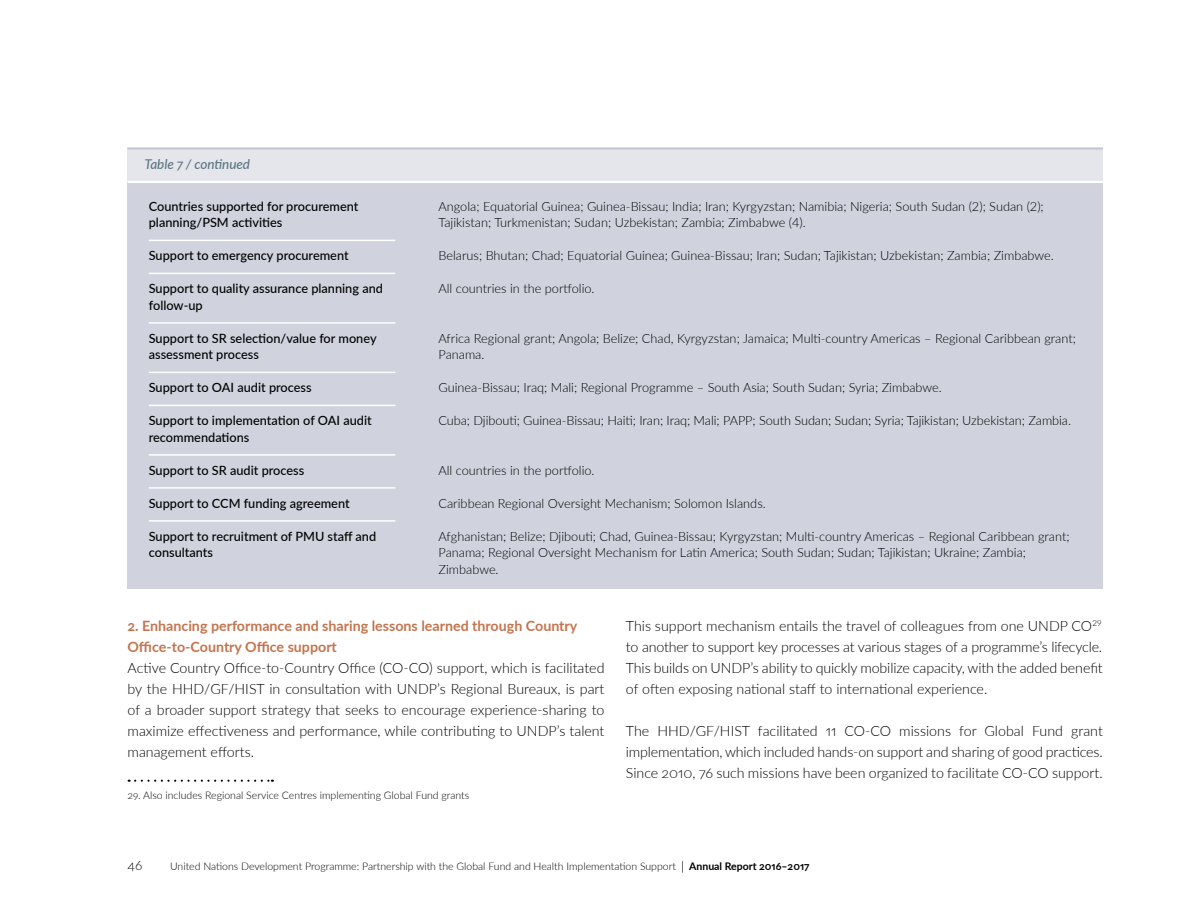
<style>
.page{position:relative;width:1188px;height:918px;background:#fff}
.page>*{position:absolute;margin:0;border:0;box-sizing:border-box;transform-origin:0 0}
.t1{font:300 14.25px/21px "Lato";color:#000;text-align:justify}
.t2{font:700 14.25px/21px "Lato";color:#c4744e}
.t3{font:italic 500 13.5px "Lato";letter-spacing:-.005em;color:#5c7683}
.t4{font:300 13.5px "Lato";color:#000}
.t5{font:300 12.75px/16.5px "Lato";color:#000}
.t6{font:500 12.75px/16.5px "Lato";color:#000}
.t7{font:300 10.5px "Lato";color:#000}
.s1{font-weight:400}
.s2{font-weight:700}
</style>
<div class="page">
<div style="left:128px;top:169px;width:975px;height:420px;background:#d0d3dd"></div>
<hr style="left:149px;top:240px;width:246px;height:1px;background:#fff">
<hr style="left:149px;top:273px;width:246px;height:1px;background:#fff">
<hr style="left:149px;top:322px;width:246px;height:2px;background:#fff">
<hr style="left:149px;top:372px;width:246px;height:1px;background:#fff">
<hr style="left:149px;top:405px;width:246px;height:1px;background:#fff">
<hr style="left:149px;top:454px;width:246px;height:2px;background:#fff">
<hr style="left:149px;top:487px;width:246px;height:2px;background:#fff">
<hr style="left:149px;top:520px;width:246px;height:2px;background:#fff">
<div style="left:128px;top:148px;width:975px;height:34px;background:#e5e6ec"></div>
<hr style="left:128px;top:181px;width:975px;height:2px;background:#fff">
<svg style="left:129px;top:780px;width:144px;height:2px"></svg>
<hr style="left:128px;top:148px;width:975px;height:1px;background:#c1c5d1">
<p class="t3" style="left:145px;top:154px;width:107px">Table 7 / continued</p>
<p class="t6" style="left:149px;top:197px;width:211px">Countries supported for procurement planning/PSM activities</p>
<p class="t6" style="left:149px;top:247px;width:201px">Support to emergency procurement</p>
<p class="t6" style="left:149px;top:280px;width:236px">Support to quality assurance planning and follow-up</p>
<p class="t6" style="left:149px;top:329px;width:229px">Support to SR selection/value for money assessment process</p>
<p class="t6" style="left:149px;top:379px;width:164px">Support to OAI audit process</p>
<p class="t6" style="left:149px;top:412px;width:224px">Support to implementation of OAI audit recommendations</p>
<p class="t6" style="left:149px;top:461px;width:157px">Support to SR audit process</p>
<p class="t6" style="left:149px;top:494px;width:202px">Support to CCM funding agreement</p>
<p class="t6" style="left:149px;top:527px;width:229px">Support to recruitment of PMU staff and consultants</p>
<p class="t5" style="left:439px;top:197px;width:607px">Angola; Equatorial Guinea; Guinea-Bissau; India; Iran; Kyrgyzstan; Namibia; Nigeria; South Sudan (2); Sudan (2);<br>Tajikistan; Turkmenistan; Sudan; Uzbekistan; Zambia; Zimbabwe (4).</p>
<p class="t5" style="left:439px;top:247px;width:617px">Belarus; Bhutan; Chad; Equatorial Guinea; Guinea-Bissau; Iran; Sudan; Tajikistan; Uzbekistan; Zambia; Zimbabwe.</p>
<p class="t5" style="left:439px;top:280px;width:158px">All countries in the portfolio.</p>
<p class="t5" style="left:439px;top:329px;width:639px">Africa Regional grant; Angola; Belize; Chad, Kyrgyzstan; Jamaica; Multi-country Americas – Regional Caribbean grant;<br>Panama.</p>
<p class="t5" style="left:439px;top:379px;width:505px">Guinea-Bissau; Iraq; Mali; Regional Programme – South Asia; South Sudan; Syria; Zimbabwe.</p>
<p class="t5" style="left:439px;top:412px;width:634px">Cuba; Djibouti; Guinea-Bissau; Haiti; Iran; Iraq; Mali; PAPP; South Sudan; Sudan; Syria; Tajikistan; Uzbekistan; Zambia.</p>
<p class="t5" style="left:439px;top:461px;width:158px">All countries in the portfolio.</p>
<p class="t5" style="left:439px;top:494px;width:329px">Caribbean Regional Oversight Mechanism; Solomon Islands.</p>
<p class="t5" style="left:439px;top:527px;width:633px">Afghanistan; Belize; Djibouti; Chad, Guinea-Bissau; Kyrgyzstan; Multi-country Americas – Regional Caribbean grant;<br>Panama; Regional Oversight Mechanism for Latin America; South Sudan; Sudan; Tajikistan; Ukraine; Zambia;<br>Zimbabwe.</p>
<p class="t2" style="left:128px;top:614px;width:451px">2. Enhancing performance and sharing lessons learned through Country<br>Office-to-Country Office support</p>
<p class="t1" style="left:128px;top:657px;width:478px">Active Country Office-to-Country Office (CO-CO) support, which is facilitated by the HHD/GF/HIST in consultation with UNDP’s Regional Bureaux, is part of a broader support strategy that seeks to encourage experience-sharing to maximize effectiveness and performance, while contributing to UNDP’s talent management efforts.</p>
<p class="t7" style="left:128px;top:788px;width:343px">29. Also includes Regional Service Centres implementing Global Fund grants</p>
<p class="t1" style="left:626px;top:615px;width:478px">This support mechanism entails the travel of colleagues from one UNDP CO<sup>29 </sup>to another to support key processes at various stages of a programme’s lifecycle.<br>This builds on UNDP’s ability to quickly mobilize capacity, with the added benefit of often exposing national staff to international experience.</p>
<p class="t1" style="left:626px;top:720px;width:478px">The HHD/GF/HIST facilitated 11 CO-CO missions for Global Fund grant implementation, which included hands-on support and sharing of good practices.<br>Since 2010, 76 such missions have been organized to facilitate CO-CO support.</p>
<p class="t4" style="left:128px;top:855px;width:16px">46</p>
<p class="t7" style="left:170px;top:859px;width:641px">United Nations Development Programme: Partnership with the Global Fund and Health Implementation Support <span class="s1">│</span> <span class="s2">Annual Report 2016–2017</span></p>
</div>
